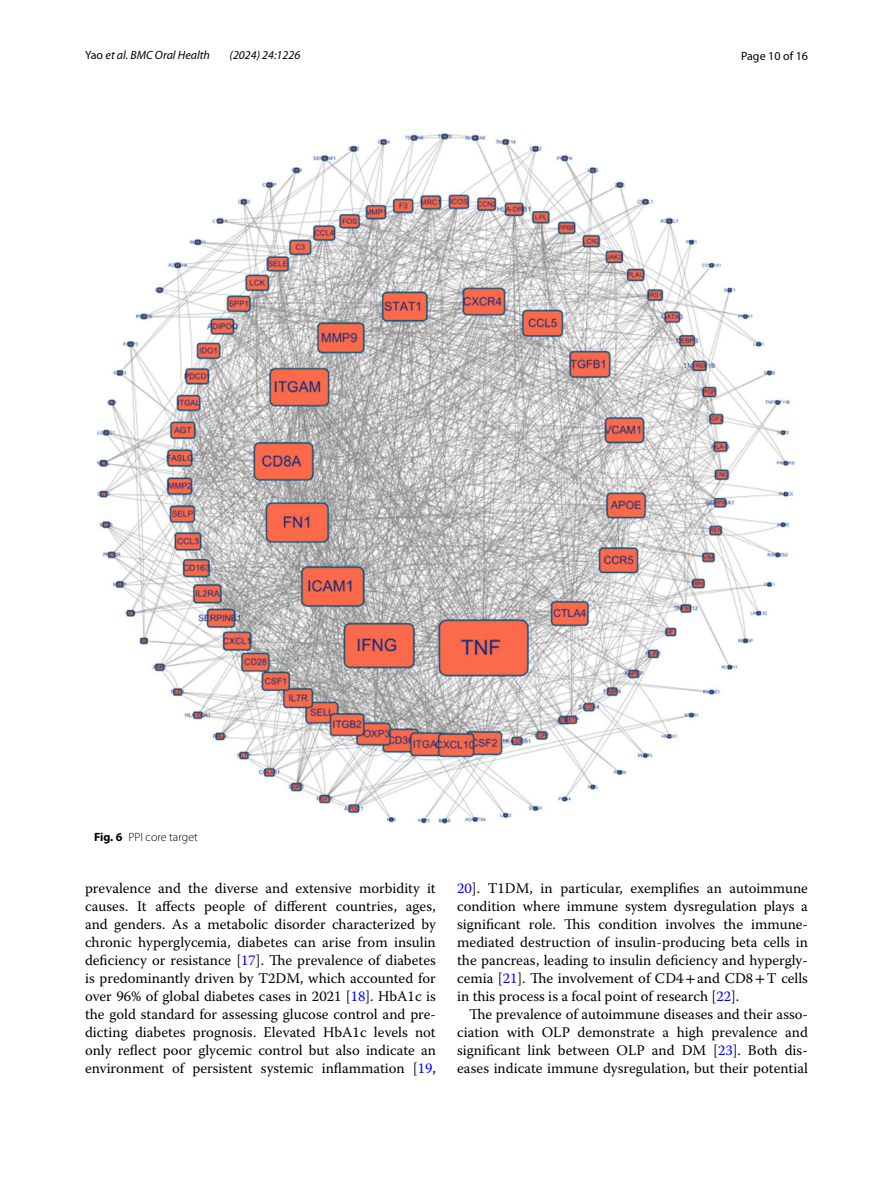
<style>
.page{position:relative;width:893px;height:1187px;background:#fff}
.page>*{position:absolute;margin:0;border:0;box-sizing:border-box;transform-origin:0 0}
.t1{font:14.7px/18px "Warnock Pro";color:#000;text-align:justify}
.t2{font:italic 12px "Myriad Pro";color:#000}
.t3{font:300 12px "Myriad Pro";color:#000}
.t4{font:12px "Myriad Pro";color:#000}
.s1{font-style:normal}
.s2{font-weight:700}
.s3{color:#00f}
.s4{font-family:"STIX"}
</style>
<div class="page">
<img style="left:97px;top:133px;width:698px;height:691px">
<p class="t2" style="left:85px;top:48px;width:126px"><span class="s1">Yao</span> et al. BMC Oral Health</p>
<p class="t2" style="left:230px;top:48px;width:72px">(2024) 24:1226</p>
<p class="t4" style="left:741px;top:48px;width:68px">Page 10 of 16</p>
<p class="t3" style="left:94px;top:830px;width:105px"><span class="s2">Fig. 6</span> PPI core target</p>
<p class="t1" style="left:85px;top:878px;width:352px">prevalence and the diverse and extensive morbidity it causes. It affects people of different countries, ages, and genders. As a metabolic disorder characterized by chronic hyperglycemia, diabetes can arise from insulin deficiency or resistance [<span class="s3">17</span>]. The prevalence of diabetes is predominantly driven by T2DM, which accounted for over 96% of global diabetes cases in 2021 [<span class="s3">18</span>]. HbA1c is the gold standard for assessing glucose control and pre&shy;dicting diabetes prognosis. Elevated HbA1c levels not only reflect poor glycemic control but also indicate an environment of persistent systemic inflammation [<span class="s3">19</span>,</p>
<p class="t1" style="left:457px;top:878px;width:352px"><span class="s3">20</span>]. T1DM, in particular, exemplifies an autoimmune condition where immune system dysregulation plays a significant role. This condition involves the immune&shy;mediated destruction of insulin-producing beta cells in the pancreas, leading to insulin deficiency and hypergly&shy;cemia [<span class="s3">21</span>]. The involvement of CD4<span class="s4">+</span>and CD8<span class="s4">+</span>T cells in this process is a focal point of research [<span class="s3">22</span>].</p>
<p class="t1" style="left:457px;top:1004px;width:352px;text-indent:12px">The prevalence of autoimmune diseases and their asso&shy;ciation with OLP demonstrate a high prevalence and significant link between OLP and DM [<span class="s3">23</span>]. Both dis&shy;eases indicate immune dysregulation, but their potential</p>
</div>
